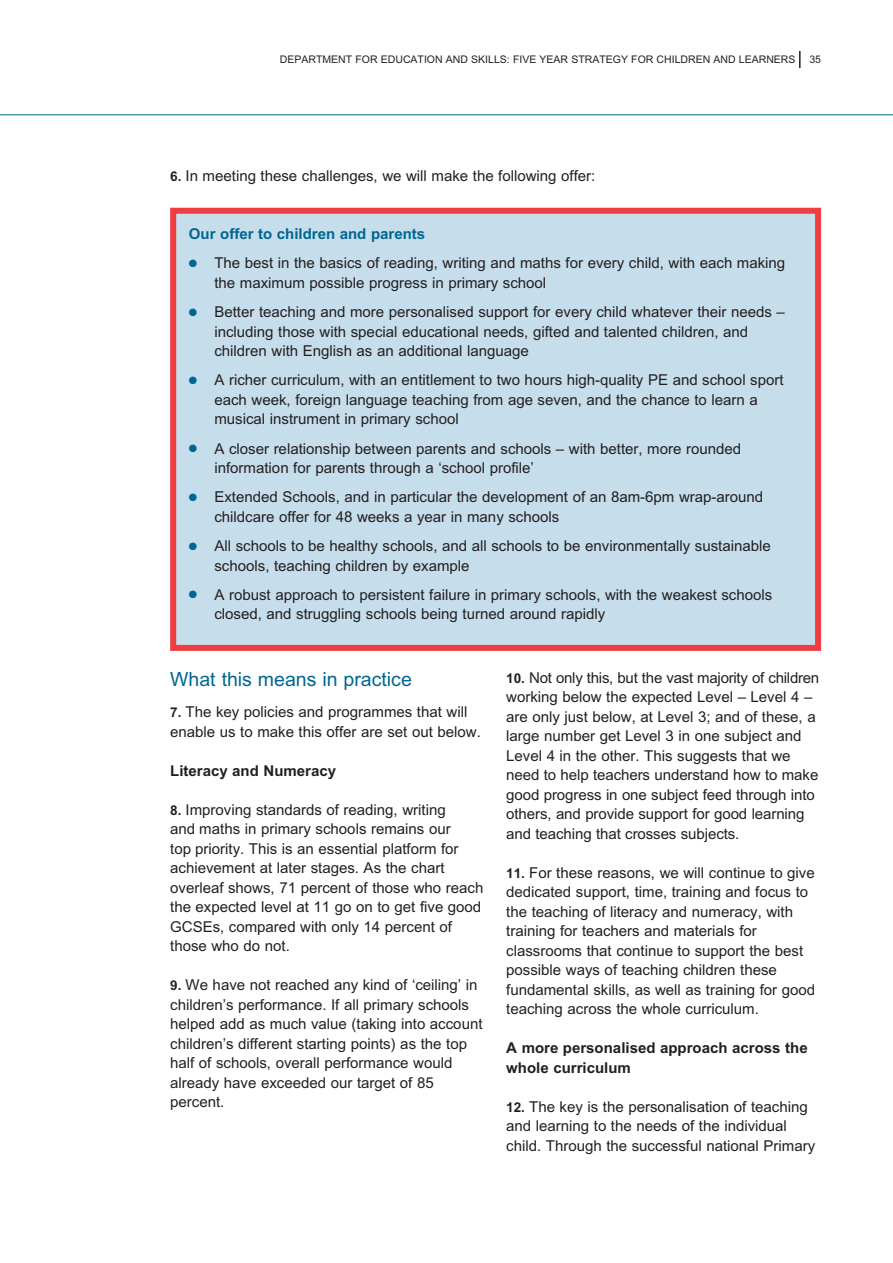
<style>
.page{position:relative;width:893px;height:1263px;background:#fff}
.page>*{position:absolute;margin:0;border:0;box-sizing:border-box;transform-origin:0 0}
.t1{font:19.5px "M Arial";color:#006791}
.t2{font:15px/19.5px "M Arial";color:#231f1f}
.t3{font:700 15px/19.5px "M Arial";color:#231f1f}
.t4{font:700 15px "M Arial";color:#006791}
.t5{font:10.5px "M Arial";color:#231f1f}
.s1{font-weight:700;font-size:13.5px}
.s2{color:#006791}
</style>
<div class="page">
<hr style="left:0;top:114px;width:892px;height:1px;background:#006791">
<svg style="left:799px;top:51px;width:1px;height:17px"></svg>
<div style="left:173px;top:211px;width:645px;height:437px;background:#c6ddeb"></div>
<div style="left:170px;top:208px;width:651px;height:443px;border:6px solid #ef3d42"></div>
<p class="t5" style="left:280px;top:55px;width:517px">DEPARTMENT FOR EDUCATION AND SKILLS: FIVE YEAR STRATEGY FOR CHILDREN AND LEARNERS</p>
<p class="t5" style="left:809px;top:55px;width:13px">35</p>
<p class="t2" style="left:170px;top:167px;width:427px"><span class="s1">6.</span> In meeting these challenges, we will make the following offer:</p>
<p class="t4" style="left:189px;top:229px;width:238px">Our offer to children and parents</p>
<p class="t2" style="left:214px;top:255px;width:572px;text-indent:-26px"><span class="s2">●</span> The best in the basics of reading, writing and maths for every child, with each making the maximum possible progress in primary school</p>
<p class="t2" style="left:214px;top:304px;width:572px;text-indent:-26px"><span class="s2">●</span> Better teaching and more personalised support for every child whatever their needs – including those with special educational needs, gifted and talented children, and children with English as an additional language</p>
<p class="t2" style="left:214px;top:372px;width:570px;text-indent:-26px"><span class="s2">●</span> A richer curriculum, with an entitlement to two hours high-quality PE and school sport each week, foreign language teaching from age seven, and the chance to learn a musical instrument in primary school</p>
<p class="t2" style="left:214px;top:440px;width:528px;text-indent:-26px"><span class="s2">●</span> A closer relationship between parents and schools – with better, more rounded information for parents through a ‘school profile’</p>
<p class="t2" style="left:214px;top:489px;width:550px;text-indent:-26px"><span class="s2">●</span> Extended Schools, and in particular the development of an 8am-6pm wrap-around childcare offer for 48 weeks a year in many schools</p>
<p class="t2" style="left:214px;top:538px;width:557px;text-indent:-26px"><span class="s2">●</span> All schools to be healthy schools, and all schools to be environmentally sustainable schools, teaching children by example</p>
<p class="t2" style="left:214px;top:587px;width:559px;text-indent:-26px"><span class="s2">●</span> A robust approach to persistent failure in primary schools, with the weakest schools closed, and struggling schools being turned around rapidly</p>
<h1 class="t1" style="left:170px;top:672px;width:243px">What this means in practice</h1>
<p class="t2" style="left:170px;top:704px;width:312px"><span class="s1">7.</span> The key policies and programmes that will enable us to make this offer are set out below.</p>
<p class="t3" style="left:170px;top:763px;width:167px">Literacy and Numeracy</p>
<p class="t2" style="left:170px;top:802px;width:315px"><span class="s1">8.</span> Improving standards of reading, writing<br>and maths in primary schools remains our<br>top priority. This is an essential platform for achievement at later stages. As the chart overleaf shows, 71 percent of those who reach the expected level at 11 go on to get five good GCSEs, compared with only 14 percent of those who do not.</p>
<p class="t2" style="left:170px;top:977px;width:314px"><span class="s1">9.</span> We have not reached any kind of ‘ceiling’ in children’s performance. If all primary schools helped add as much value (taking into account children’s different starting points) as the top half of schools, overall performance would already have exceeded our target of 85 percent.</p>
<p class="t2" style="left:506px;top:669px;width:314px"><span class="s1">10.</span> Not only this, but the vast majority of children working below the expected Level – Level 4 – are only just below, at Level 3; and of these, a large number get Level 3 in one subject and Level 4 in the other. This suggests that we need to help teachers understand how to make good progress in one subject feed through into others, and provide support for good learning and teaching that crosses subjects.</p>
<p class="t2" style="left:506px;top:864px;width:310px"><span class="s1">11.</span> For these reasons, we will continue to give dedicated support, time, training and focus to the teaching of literacy and numeracy, with training for teachers and materials for classrooms that continue to support the best possible ways of teaching children these fundamental skills, as well as training for good teaching across the whole curriculum.</p>
<p class="t3" style="left:506px;top:1040px;width:303px">A more personalised approach across the whole curriculum</p>
<p class="t2" style="left:506px;top:1098px;width:310px"><span class="s1">12.</span> The key is the personalisation of teaching and learning to the needs of the individual child. Through the successful national Primary</p>
</div>
